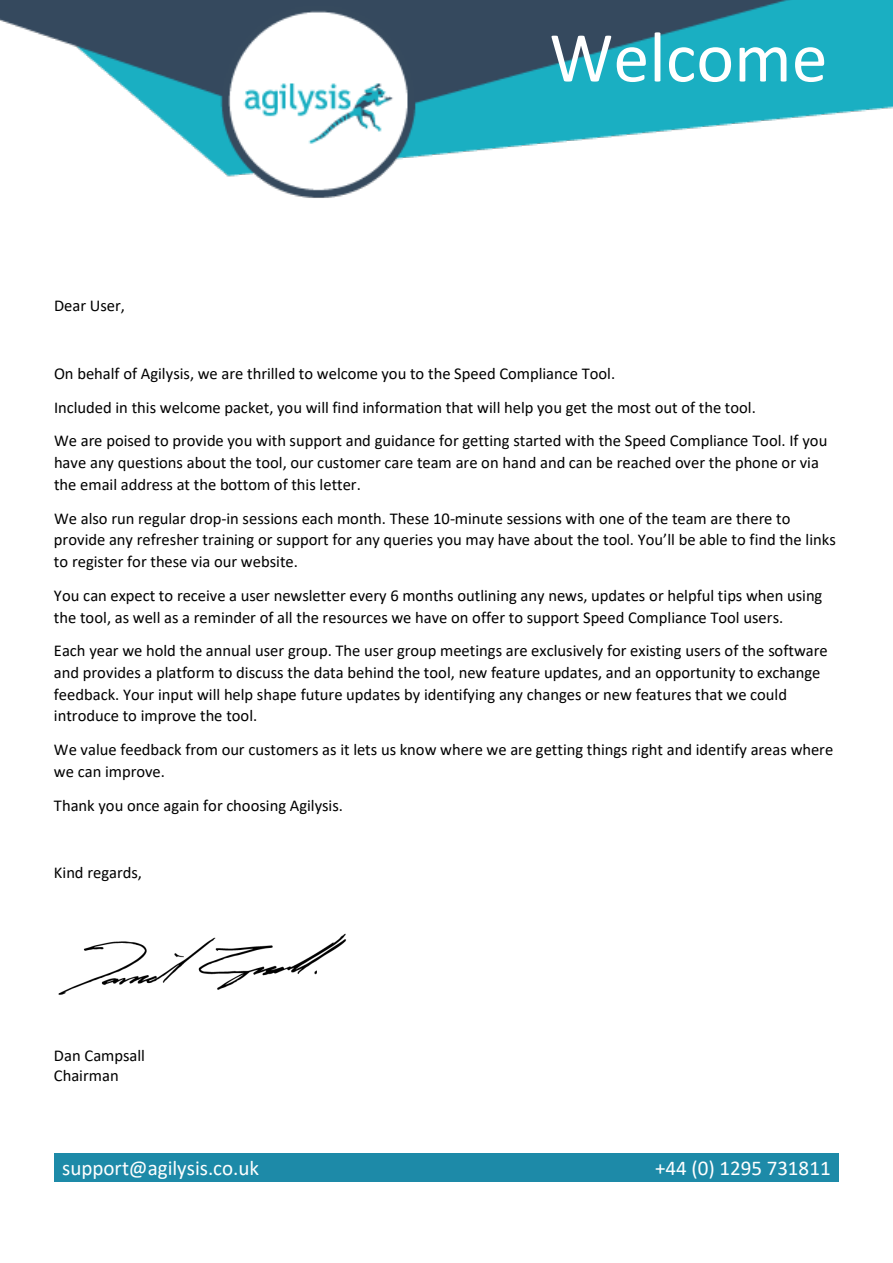
<style>
.page{position:relative;width:893px;height:1263px;background:#fff}
.page>*{position:absolute;margin:0;border:0;box-sizing:border-box;transform-origin:0 0}
.t1{font:72px "Calibri";color:#fff}
.t2{font:21px "Calibri";color:#fff}
.t3{font:16.5px/21.8px "Calibri";color:#000}
</style>
<div class="page">
<img style="left:0;top:0;width:893px;height:198px">
<div style="left:54px;top:1153px;width:450px;height:29px;background:#1d8aa8"></div>
<div style="left:504px;top:1153px;width:335px;height:29px;background:#1d8aa8"></div>
<img style="left:58px;top:933px;width:288px;height:62px">
<p class="t3" style="left:54px;top:295px;width:73px">Dear User,</p>
<h1 class="t1" style="left:549px;top:7px;width:280px">Welcome</h1>
<p class="t3" style="left:54px;top:362px;width:563px">On behalf of Agilysis, we are thrilled to welcome you to the Speed Compliance Tool.</p>
<p class="t3" style="left:54px;top:396px;width:703px">Included in this welcome packet, you will find information that will help you get the most out of the tool.</p>
<p class="t3" style="left:54px;top:430px;width:775px">We are poised to provide you with support and guidance for getting started with the Speed Compliance Tool. If you have any questions about the tool, our customer care team are on hand and can be reached over the phone or via the email address at the bottom of this letter.</p>
<p class="t3" style="left:54px;top:507px;width:783px">We also run regular drop-in sessions each month. These 10-minute sessions with one of the team are there to provide any refresher training or support for any queries you may have about the tool. You’ll be able to find the links to register for these via our website.</p>
<p class="t3" style="left:54px;top:584px;width:770px">You can expect to receive a user newsletter every 6 months outlining any news, updates or helpful tips when using the tool, as well as a reminder of all the resources we have on offer to support Speed Compliance Tool users.</p>
<p class="t3" style="left:54px;top:640px;width:775px">Each year we hold the annual user group. The user group meetings are exclusively for existing users of the software and provides a platform to discuss the data behind the tool, new feature updates, and an opportunity to exchange feedback. Your input will help shape future updates by identifying any changes or new features that we could introduce to improve the tool.</p>
<p class="t3" style="left:54px;top:738px;width:781px">We value feedback from our customers as it lets us know where we are getting things right and identify areas where we can improve.</p>
<p class="t3" style="left:54px;top:794px;width:291px">Thank you once again for choosing Agilysis.</p>
<p class="t3" style="left:54px;top:861px;width:90px">Kind regards,</p>
<p class="t3" style="left:54px;top:1044px;width:93px">Dan Campsall</p>
<p class="t3" style="left:54px;top:1064px;width:66px">Chairman</p>
<p class="t2" style="left:62px;top:1153px;width:199px">support@agilysis.co.uk</p>
<p class="t2" style="left:655px;top:1153px;width:177px">+44 (0) 1295 731811</p>
</div>
